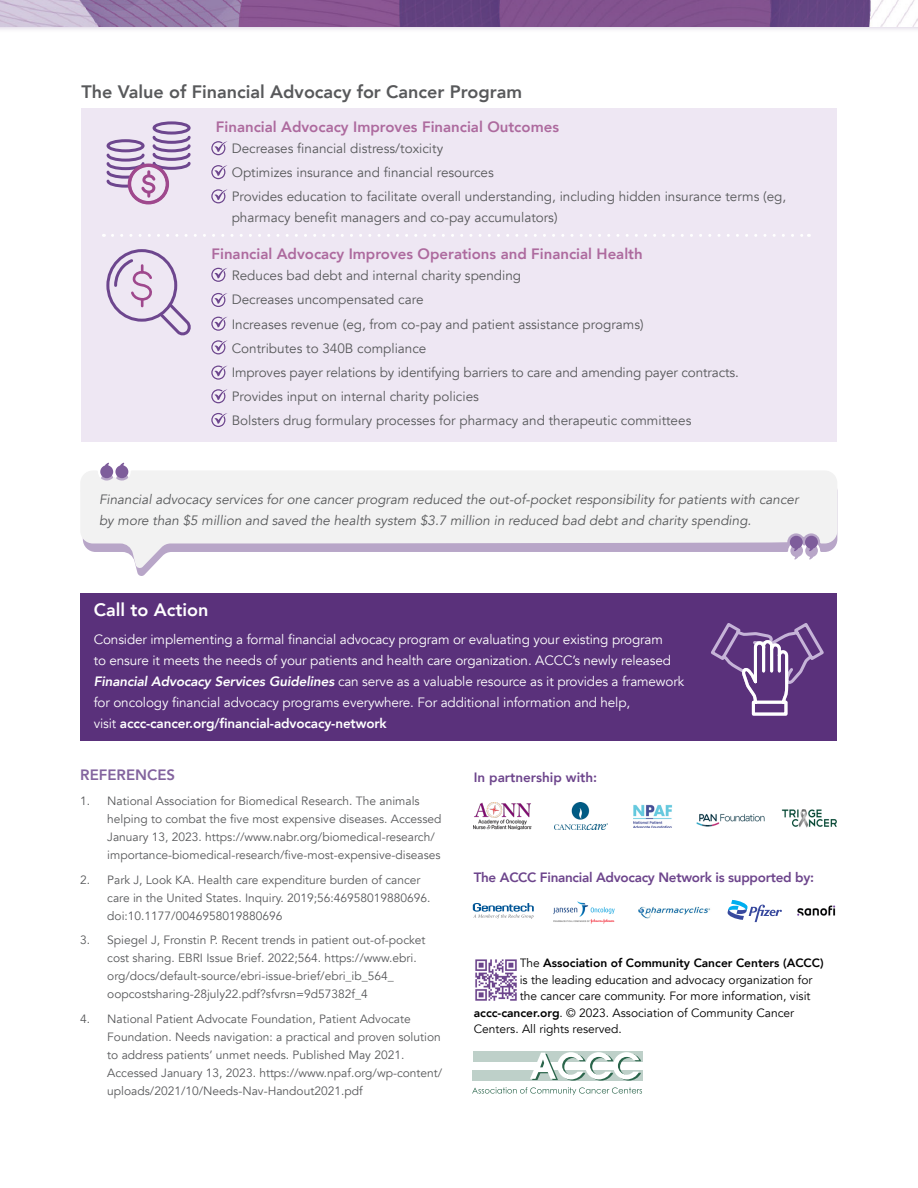
<style>
.page{position:relative;width:918px;height:1188px;background:#fff}
.page>*{position:absolute;margin:0;border:0;box-sizing:border-box;transform-origin:0 0}
.t1{font:800 18px "Avenir";color:#58595b}
.t2{font:800 18px "Avenir";color:#fff}
.t3{font:800 15px "Avenir";color:#ad6a9e}
.t4{font:800 15px "Avenir";color:#83639e}
.t5{font:13.5px/24.3px "Avenir";color:#58595b}
.t6{font:13.5px/21px "Avenir";letter-spacing:-.01em;color:#fff}
.t7{font:italic 13.5px/21px "Avenir";color:#58595b}
.t8{font:800 13.5px "Avenir";letter-spacing:-.02em;color:#6d458c}
.t9{font:800 13.5px "Avenir";color:#6d458c}
.t10{font:12px/18px "Avenir";color:#58595b}
.t11{font:12px "Avenir";color:#000}
.t12{font:800 12px "Avenir";color:#000}
.s1{font-weight:800;font-style:italic}
.s2{font-weight:800}
.s3{font-weight:400}
</style>
<div class="page">
<div style="left:473px;top:1051px;width:170px;height:10px;background:#bed0c9"></div>
<div style="left:472px;top:1070px;width:171px;height:11px;background:#bed0c9"></div>
<svg style="left:530px;top:1052px;width:111px;height:29px"></svg>
<svg style="left:472px;top:1087px;width:170px;height:8px"></svg>
<img style="left:555px;top:803px;width:53px;height:27px">
<img style="left:633px;top:805px;width:39px;height:23px">
<img style="left:782px;top:809px;width:55px;height:19px">
<svg style="left:728px;top:900px;width:54px;height:22px"></svg>
<svg style="left:473px;top:903px;width:61px;height:16px"></svg>
<img style="left:474px;top:803px;width:57px;height:27px">
<img style="left:797px;top:905px;width:39px;height:11px">
<div style="left:0;top:0;width:918px;height:33px;background:#704d8d;opacity:.38"></div>
<img style="left:0;top:0;width:918px;height:27px">
<div style="left:80px;top:593px;width:757px;height:147px;background:#5a317b"></div>
<div style="left:81px;top:108px;width:756px;height:334px;background:#eee7f3"></div>
<svg style="left:112px;top:234px;width:697px;height:3px"></svg>
<svg style="left:80px;top:471px;width:757px;height:98px;fill:#f2f2f2"></svg>
<svg style="left:790px;top:536px;width:28px;height:24px"></svg>
<svg style="left:100px;top:463px;width:29px;height:24px"></svg>
<svg style="left:130px;top:166px;width:37px;height:36px"></svg>
<div style="left:128px;top:164px;width:41px;height:40px;border:3px solid #9f488d;border-radius:50%"></div>
<svg style="left:106px;top:121px;width:85px;height:75px"></svg>
<svg style="left:108px;top:251px;width:68px;height:69px"></svg>
<div style="left:106px;top:249px;width:71px;height:73px;border:3px solid #6d468e;border-radius:50%"></div>
<svg style="left:113px;top:257px;width:78px;height:79px"></svg>
<img style="left:638px;top:906px;width:72px;height:13px">
<img style="left:553px;top:901px;width:62px;height:23px">
<svg style="left:711px;top:623px;width:113px;height:93px"></svg>
<img style="left:475px;top:959px;width:42px;height:41px">
<img style="left:696px;top:814px;width:69px;height:13px">
<svg style="left:211px;top:141px;width:16px;height:14px"></svg>
<svg style="left:211px;top:165px;width:16px;height:14px"></svg>
<svg style="left:211px;top:189px;width:16px;height:14px"></svg>
<svg style="left:211px;top:268px;width:16px;height:14px"></svg>
<div style="left:210px;top:292px;width:16px;height:16px;background:#f3edf6;border-radius:50%"></div>
<svg style="left:211px;top:293px;width:16px;height:14px"></svg>
<svg style="left:211px;top:317px;width:16px;height:14px"></svg>
<svg style="left:211px;top:340px;width:16px;height:14px"></svg>
<svg style="left:211px;top:366px;width:16px;height:14px"></svg>
<svg style="left:211px;top:389px;width:16px;height:14px"></svg>
<div style="left:210px;top:412px;width:16px;height:16px;background:#f3edf6;border-radius:50%"></div>
<svg style="left:211px;top:413px;width:16px;height:14px"></svg>
<h1 class="t1" style="left:82px;top:77px;width:442px">The Value of Financial Advocacy for Cancer Program</h1>
<p class="t3" style="left:216px;top:115px;width:345px">Financial Advocacy Improves Financial Outcomes</p>
<p class="t5" style="left:232px;top:136px;width:556px">Decreases financial distress/toxicity<br>Optimizes insurance and financial resources<br>Provides education to facilitate overall understanding, including hidden insurance terms (eg,</p>
<p class="t5" style="left:232px;top:206px;width:327px">pharmacy benefit managers and co-pay accumulators)</p>
<p class="t3" style="left:212px;top:242px;width:433px">Financial Advocacy Improves Operations and Financial Health</p>
<p class="t5" style="left:232px;top:263px;width:509px">Reduces bad debt and internal charity spending<br>Decreases uncompensated care<br>Increases revenue (eg, from co-pay and patient assistance programs)<br>Contributes to 340B compliance<br>Improves payer relations by identifying barriers to care and amending payer contracts.<br>Provides input on internal charity policies<br>Bolsters drug formulary processes for pharmacy and therapeutic committees</p>
<p class="t7" style="left:99px;top:489px;width:701px">Financial advocacy services for one cancer program reduced the out-of-pocket responsibility for patients with cancer by more than $5 million and saved the health system $3.7 million in reduced bad debt and charity spending.</p>
<h1 class="t2" style="left:94px;top:596px;width:116px">Call to Action</h1>
<p class="t6" style="left:94px;top:629px;width:592px">Consider implementing a formal financial advocacy program or evaluating your existing program<br>to ensure it meets the needs of your patients and health care organization. ACCC’s newly released <span class="s1">Financial Advocacy Services Guidelines</span> can serve as a valuable resource as it provides a framework for oncology financial advocacy programs everywhere. For additional information and help,<br>visit <span class="s2">accc-cancer.org/financial-advocacy-network</span></p>
<p class="t4" style="left:80px;top:763px;width:96px">REFERENCES</p>
<p class="t10" style="left:107px;top:792px;width:336px;text-indent:-27px">1. National Association for Biomedical Research. The animals helping to combat the five most expensive diseases. Accessed January 13, 2023. https://www.nabr.org/biomedical-research/ importance-biomedical-research/five-most-expensive-diseases</p>
<p class="t10" style="left:107px;top:871px;width:325px;text-indent:-27px">2. Park J, Look KA. Health care expenditure burden of cancer care in the United States. Inquiry. 2019;56:46958019880696. doi:10.1177/0046958019880696</p>
<p class="t10" style="left:107px;top:931px;width:320px;text-indent:-27px">3. Spiegel J, Fronstin P. Recent trends in patient out-of-pocket cost sharing. EBRI Issue Brief. 2022;564. https://www.ebri. org/docs/default-source/ebri-issue-brief/ebri_ib_564_ oopcostsharing-28july22.pdf?sfvrsn=9d57382f_4</p>
<p class="t10" style="left:107px;top:1010px;width:337px;text-indent:-27px">4. National Patient Advocate Foundation, Patient Advocate Foundation. Needs navigation: a practical and proven solution to address patients’ unmet needs. Published May 2021.<br>Accessed January 13, 2023. https://www.npaf.org/wp-content/ uploads/2021/10/Needs-Nav-Handout2021.pdf</p>
<p class="t9" style="left:474px;top:767px;width:125px">In partnership with:</p>
<p class="t8" style="left:474px;top:867px;width:342px">The ACCC Financial Advocacy Network is supported by:</p>
<p class="t12" style="left:520px;top:954px;width:305px"><span class="s3">The</span> Association of Community Cancer Centers (ACCC)</p>
<p class="t11" style="left:520px;top:973px;width:294px">is the leading education and advocacy organization for</p>
<p class="t11" style="left:520px;top:989px;width:292px">the cancer care community. For more information, visit</p>
<p class="t11" style="left:474px;top:1006px;width:322px"><span class="s2">accc-cancer.org</span>. © 2023. Association of Community Cancer</p>
<p class="t11" style="left:474px;top:1022px;width:150px">Centers. All rights reserved.</p>
</div>
